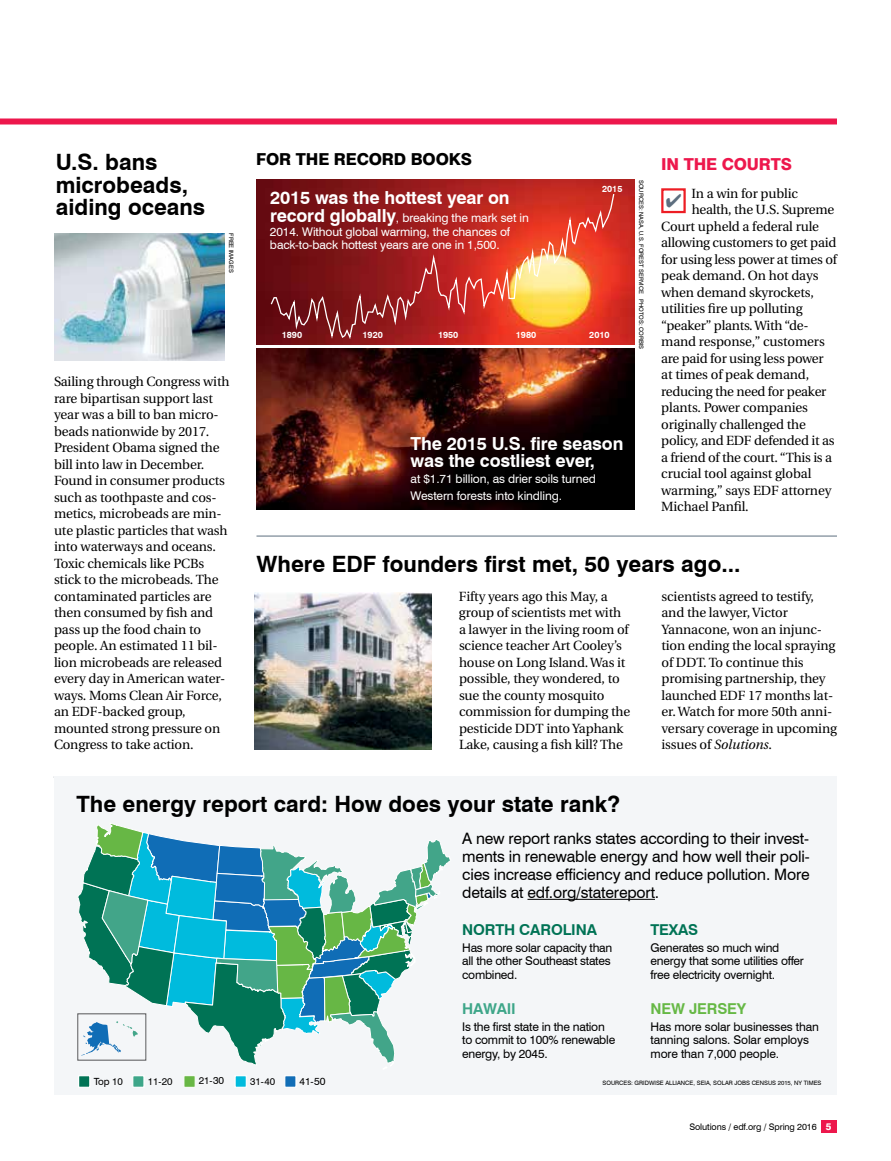
<style>
.page{position:relative;width:891px;height:1161px;background:#fff}
.page>*{position:absolute;margin:0;border:0;box-sizing:border-box;transform-origin:0 0}
.t1{font:700 22.5px/22.5px "Swiss 721 BT";color:#000}
.t2{font:700 18px/16.5px "Swiss 721 BT";letter-spacing:-.01em;color:#fff}
.t3{font:800 16.5px "Swiss 721 BT";letter-spacing:-.01em;color:#000}
.t4{font:800 16.5px "Swiss 721 BT";letter-spacing:-.01em;color:#ed174c}
.t5{font:15.75px/18px "Swiss 721 BT";letter-spacing:-.01em;color:#000;text-align:justify}
.t6{font:700 15px "Swiss 721 BT";letter-spacing:-.01em;color:#007355}
.t7{font:700 15px "Swiss 721 BT";letter-spacing:-.01em;color:#66b845}
.t8{font:700 15px "Swiss 721 BT";letter-spacing:-.01em;color:#3ea689}
.t9{font:13.35px/16.5px "Utopia";letter-spacing:-.01em;color:#000}
.t10{font:12px/13.5px "Swiss 721 BT";letter-spacing:-.02em;color:#000}
.t11{font:12px/13.5px "Swiss 721 BT";letter-spacing:-.01em;color:#fff}
.t12{font:10.2px "Swiss 721 BT";color:#000}
.t13{font:9.9px "Swiss 721 BT";letter-spacing:-.01em;color:#000}
.t14{font:9px "Swiss 721 BT";letter-spacing:-.01em;color:#000}
.t15{font:700 9px "Swiss 721 BT";color:#fff}
.t16{font:6px "Swiss 721 BT";color:#000}
.s1{font-weight:700;font-size:18px}
.s2{font-style:italic}
.s3{font-size:10.2px}
.s4{font-size:10.5px}
.s5{font-weight:800;font-size:9.6px;color:#fff}
</style>
<div class="page">
<div style="left:821px;top:1120px;width:15px;height:13px;background:#ed174c"></div>
<img style="left:256px;top:179px;width:378px;height:165px">
<svg style="left:270px;top:193px;width:345px;height:147px;background:#b43a2b"></svg>
<img style="left:256px;top:348px;width:378px;height:162px">
<div style="left:661px;top:188px;width:25px;height:25px;border:2px solid #ed1d24"></div>
<div style="left:0;top:118px;width:837px;height:6px;background:#ed174c"></div>
<hr style="left:256px;top:536px;width:581px;height:1px;background:#5d6e7f">
<img style="left:54px;top:234px;width:171px;height:126px">
<img style="left:254px;top:593px;width:178px;height:156px">
<div style="left:54px;top:776px;width:783px;height:319px;background:#f4f6f8"></div>
<svg style="left:77px;top:823px;width:373px;height:246px"></svg>
<hr style="left:527px;top:899px;width:128px;height:1px;background:#000">
<div style="left:78px;top:1075px;width:12px;height:13px;background:#007355;border:1px solid #fff"></div>
<div style="left:184px;top:1075px;width:12px;height:13px;background:#68b745;border:1px solid #fff"></div>
<div style="left:284px;top:1075px;width:13px;height:13px;background:#116db6;border:1px solid #fff"></div>
<div style="left:132px;top:1075px;width:13px;height:13px;background:#3ea689;border:1px solid #fff"></div>
<div style="left:235px;top:1075px;width:12px;height:13px;background:#0bd;border:1px solid #fff"></div>
<h1 class="t1" style="left:56px;top:151px;width:151px">U.S. bans microbeads, aiding oceans</h1>
<p class="t3" style="left:256px;top:149px;width:217px">FOR THE RECORD BOOKS</p>
<p class="t4" style="left:661px;top:154px;width:132px">IN THE COURTS</p>
<p class="t9" style="left:692px;top:185px;width:108px">In a win for public</p>
<p class="t9" style="left:692px;top:202px;width:144px">health, the U.S. Supreme</p>
<p class="t9" style="left:661px;top:218px;width:159px">Court upheld a federal rule</p>
<p class="t9" style="left:661px;top:235px;width:177px">allowing customers to get paid</p>
<p class="t9" style="left:661px;top:251px;width:177px">for using less power at times of</p>
<p class="t9" style="left:661px;top:268px;width:159px">peak demand. On hot days</p>
<p class="t9" style="left:661px;top:284px;width:154px">when demand skyrockets,</p>
<p class="t9" style="left:661px;top:301px;width:143px">utilities fire up polluting</p>
<p class="t9" style="left:661px;top:317px;width:149px">“peaker” plants. With “de-</p>
<p class="t9" style="left:661px;top:334px;width:165px">mand response,” customers</p>
<p class="t9" style="left:661px;top:350px;width:164px">are paid for using less power</p>
<p class="t9" style="left:661px;top:367px;width:150px">at times of peak demand,</p>
<p class="t9" style="left:661px;top:383px;width:167px">reducing the need for peaker</p>
<p class="t9" style="left:661px;top:400px;width:148px">plants. Power companies</p>
<p class="t9" style="left:661px;top:416px;width:146px">originally challenged the</p>
<p class="t9" style="left:661px;top:433px;width:175px">policy, and EDF defended it as</p>
<p class="t9" style="left:661px;top:449px;width:172px">a friend of the court. “This is a</p>
<p class="t9" style="left:661px;top:466px;width:152px">crucial tool against global</p>
<p class="t9" style="left:661px;top:482px;width:172px">warming,” says EDF attorney</p>
<p class="t9" style="left:661px;top:499px;width:89px">Michael Panfil.</p>
<p class="t16" style="left:645px;top:180px;width:171px;rotate:90deg">SOURCES: NASA, U.S. FOREST SERVICE PHOTOS: CORBIS</p>
<p class="t15" style="left:602px;top:183px;width:22px">2015</p>
<h2 class="t2" style="left:270px;top:189px;width:241px">2015 was the hottest year on</h2>
<p class="t11" style="left:270px;top:211px;width:260px"><span class="s1">record globally</span>, breaking the mark set in<br>2014. Without global warming, the chances of back-to-back hottest years are one in 1,500.</p>
<p class="t16" style="left:235px;top:233px;width:41px;rotate:90deg">FREE IMAGES</p>
<p class="t15" style="left:282px;top:330px;width:22px">1890</p>
<p class="t15" style="left:363px;top:330px;width:22px">1920</p>
<p class="t15" style="left:438px;top:330px;width:22px">1950</p>
<p class="t15" style="left:516px;top:330px;width:22px">1980</p>
<p class="t15" style="left:589px;top:330px;width:22px">2010</p>
<p class="t9" style="left:54px;top:374px;width:177px">Sailing through Congress with rare bipartisan support last year was a bill to ban micro&shy;beads nationwide by 2017.<br>President Obama signed the bill into law in December.<br>Found in consumer products such as toothpaste and cos&shy;metics, microbeads are min&shy;ute plastic particles that wash into waterways and oceans.<br>Toxic chemicals like PCBs stick to the microbeads. The contaminated particles are then consumed by fish and pass up the food chain to people. An estimated 11 bil&shy;lion microbeads are released every day in American water&shy;ways. Moms Clean Air Force, an EDF-backed group, mounted strong pressure on<br>Congress to take action.</p>
<h2 class="t2" style="left:411px;top:436px;width:214px">The 2015 U.S. fire season was the costliest ever,</h2>
<p class="t11" style="left:411px;top:471px;width:187px;line-height:16.5px">at $1.71 billion, as drier soils turned<br>Western forests into kindling.</p>
<h1 class="t1" style="left:256px;top:553px;width:486px">Where EDF founders first met, 50 years ago...</h1>
<p class="t9" style="left:662px;top:588px;width:177px">scientists agreed to testify, and the lawyer, Victor<br>Yannacone, won an injunc&shy;tion ending the local spraying of DDT. To continue this promising partnership, they launched EDF 17 months lat&shy;er. Watch for more 50th anni&shy;versary coverage in upcoming issues of <span class="s2">Solutions</span>.</p>
<p class="t9" style="left:459px;top:588px;width:173px">Fifty years ago this May, a group of scientists met with a lawyer in the living room of science teacher Art Cooley’s house on Long Island. Was it possible, they wondered, to sue the county mosquito commission for dumping the pesticide DDT into Yaphank<br>Lake, causing a fish kill? The</p>
<h1 class="t1" style="left:76px;top:793px;width:545px">The energy report card: How does your state rank?</h1>
<p class="t5" style="left:462px;top:829px;width:349px">A new report ranks states according to their invest&shy;ments in renewable energy and how well their poli&shy;cies increase efficiency and reduce pollution. More details at edf.org/statereport.</p>
<p class="t13" style="left:94px;top:1075px;width:31px">Top 10</p>
<p class="t13" style="left:148px;top:1075px;width:26px">11-20</p>
<p class="t13" style="left:199px;top:1075px;width:27px">21-<span class="s3">30</span></p>
<p class="t13" style="left:250px;top:1075px;width:27px">31-40</p>
<p class="t12" style="left:300px;top:1075px;width:28px">41-<span class="s4">50</span></p>
<p class="t6" style="left:462px;top:921px;width:136px">NORTH CAROLINA</p>
<p class="t10" style="left:462px;top:941px;width:152px">Has more solar capacity than all the other Southeast states combined.</p>
<p class="t8" style="left:462px;top:1000px;width:55px">HAWAII</p>
<p class="t10" style="left:462px;top:1019px;width:154px">Is the first state in the nation to commit to 100% renewable energy, by 2045.</p>
<p class="t6" style="left:651px;top:921px;width:49px">TEXAS</p>
<p class="t10" style="left:651px;top:941px;width:155px">Generates so much wind energy that some utilities offer free electricity overnight.</p>
<p class="t7" style="left:651px;top:1000px;width:97px">NEW JERSEY</p>
<p class="t10" style="left:651px;top:1019px;width:170px">Has more solar businesses than tanning salons. Solar employs more than 7,000 people.</p>
<p class="t16" style="left:602px;top:1079px;width:220px">SOURCES: GRIDWISE ALLIANCE, SEIA, SOLAR JOBS CENSUS 2015, NY TIMES</p>
<p class="t14" style="left:689px;top:1121px;width:143px">Solutions / edf.org / Spring 2016 <span class="s5">5</span></p>
</div>
